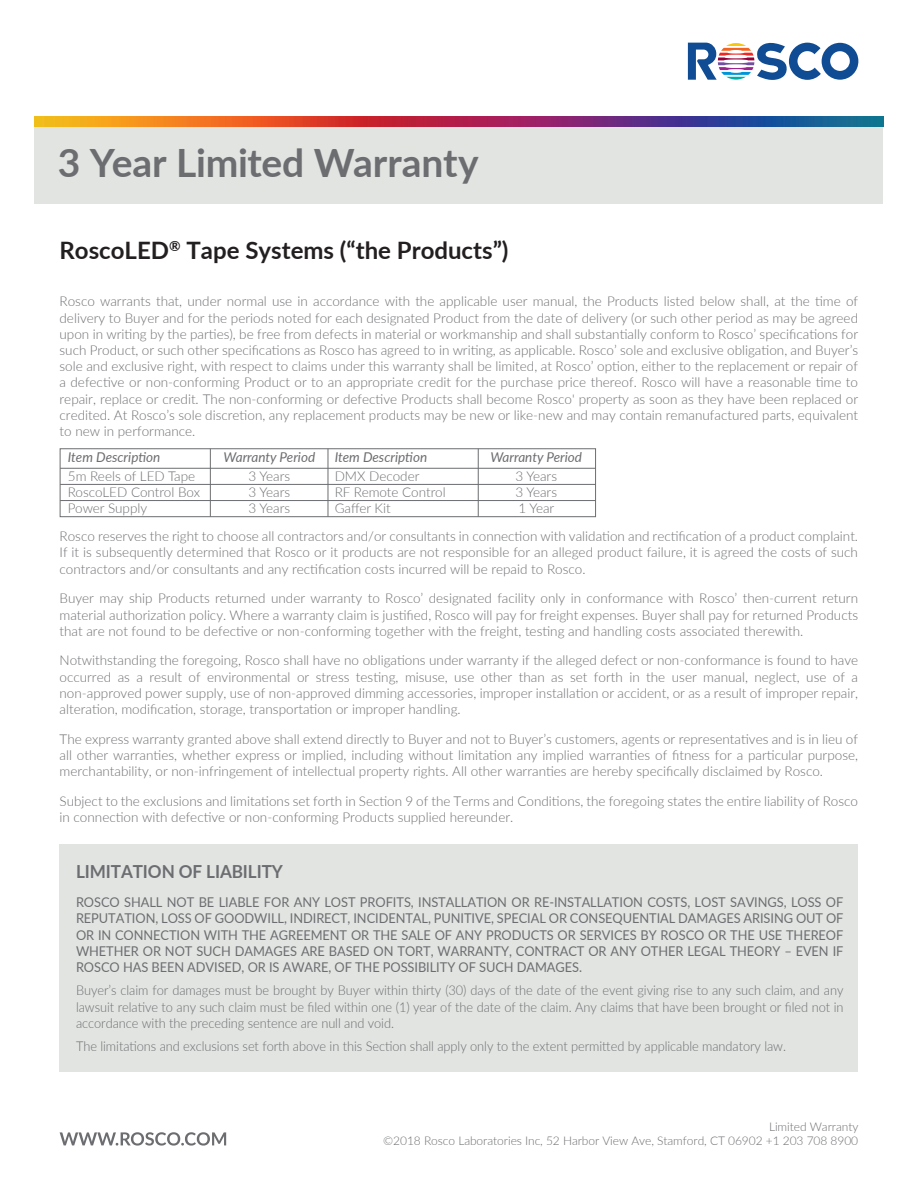
<style>
.page{position:relative;width:918px;height:1188px;background:#fff}
.page>*{position:absolute;margin:0;border:0;box-sizing:border-box;transform-origin:0 0}
.t1{font:700 39px "Lato";letter-spacing:-.005em;color:#6c6d70}
.t2{font:700 24px "Lato";color:#231f20}
.t3{font:700 18px "Lato";letter-spacing:-.005em;color:#6c6d70;scale:.95 1}
.t4{font:300 13.5px/16.2px "Lato";color:#6c6d70;text-align:justify}
.t5{font:13.5px/16.2px "Lato";letter-spacing:-.005em;color:#6c6d70;text-align:justify;scale:.95 1}
.t6{font:300 13.5px/16.2px "Lato";color:#6c6d70;text-align:justify;scale:.95 1}
.t7{font:italic 13.5px "Lato";color:#6c6d70}
.t8{font:300 12px/14.4px "Lato";letter-spacing:-.005em;color:#6c6d70;text-align:right}
</style>
<div class="page">
<div style="left:35px;top:126px;width:848px;height:78px;background:#e2e4e2"></div>
<svg style="left:60px;top:1132px;width:166px;height:14px"></svg>
<svg style="left:688px;top:43px;width:170px;height:37px"></svg>
<img style="left:35px;top:117px;width:848px;height:9px">
<div style="left:60px;top:845px;width:798px;height:227px;background:#e2e4e2"></div>
<div style="left:60px;top:448px;width:536px;height:69px;border:1px solid #6c6d70"></div>
<hr style="left:60px;top:500px;width:536px;height:1px;background:#6c6d70">
<hr style="left:60px;top:484px;width:536px;height:1px;background:#6c6d70">
<hr style="left:60px;top:468px;width:536px;height:1px;background:#6c6d70">
<hr style="left:210px;top:449px;width:1px;height:68px;background:#6c6d70">
<hr style="left:478px;top:449px;width:1px;height:68px;background:#6c6d70">
<hr style="left:328px;top:449px;width:1px;height:68px;background:#6c6d70">
<h1 class="t1" style="left:58px;top:135px;width:423px">3 Year Limited Warranty</h1>
<h2 class="t2" style="left:60px;top:233px;width:450px">RoscoLED<sup>®</sup> Tape Systems (“the Products”)</h2>
<p class="t4" style="left:60px;top:293px;width:800px">Rosco warrants that, under normal use in accordance with the applicable user manual, the Products listed below shall, at the time of delivery to Buyer and for the periods noted for each designated Product from the date of delivery (or such other period as may be agreed upon in writing by the parties), be free from defects in material or workmanship and shall substantially conform to Rosco’ specifications for such Product, or such other specifications as Rosco has agreed to in writing, as applicable. Rosco’ sole and exclusive obligation, and Buyer’s sole and exclusive right, with respect to claims under this warranty shall be limited, at Rosco’ option, either to the replacement or repair of a defective or non-conforming Product or to an appropriate credit for the purchase price thereof. Rosco will have a reasonable time to repair, replace or credit. The non-conforming or defective Products shall become Rosco' property as soon as they have been replaced or credited. At Rosco’s sole discretion, any replacement products may be new or like-new and may contain remanufactured parts, equivalent to new in performance.</p>
<p class="t7" style="left:68px;top:447px;width:94px">Item Description</p>
<p class="t4" style="left:68px;top:468px;width:134px;text-align:left">5m Reels of LED Tape<br>RoscoLED Control Box<br>Power Supply</p>
<p class="t7" style="left:224px;top:447px;width:93px">Warranty Period</p>
<p class="t4" style="left:249px;top:468px;width:43px">3 Years 3 Years 3 Years</p>
<p class="t7" style="left:335px;top:447px;width:94px">Item Description</p>
<p class="t4" style="left:335px;top:468px;width:112px;text-align:left">DMX Decoder<br>RF Remote Control<br>Gaffer Kit</p>
<p class="t7" style="left:490px;top:447px;width:93px">Warranty Period</p>
<p class="t4" style="left:515px;top:468px;width:43px">3 Years 3 Years 1 Year</p>
<p class="t4" style="left:60px;top:528px;width:800px">Rosco reserves the right to choose all contractors and/or consultants in connection with validation and rectification of a product complaint.<br>If it is subsequently determined that Rosco or it products are not responsible for an alleged product failure, it is agreed the costs of such contractors and/or consultants and any rectification costs incurred will be repaid to Rosco.</p>
<p class="t4" style="left:60px;top:590px;width:800px">Buyer may ship Products returned under warranty to Rosco’ designated facility only in conformance with Rosco’ then-current return material authorization policy. Where a warranty claim is justified, Rosco will pay for freight expenses. Buyer shall pay for returned Products that are not found to be defective or non-conforming together with the freight, testing and handling costs associated therewith.</p>
<p class="t4" style="left:60px;top:652px;width:800px">Notwithstanding the foregoing, Rosco shall have no obligations under warranty if the alleged defect or non-conformance is found to have occurred as a result of environmental or stress testing, misuse, use other than as set forth in the user manual, neglect, use of a non-approved power supply, use of non-approved dimming accessories, improper installation or accident, or as a result of improper repair, alteration, modification, storage, transportation or improper handling.</p>
<p class="t4" style="left:60px;top:730px;width:800px">The express warranty granted above shall extend directly to Buyer and not to Buyer’s customers, agents or representatives and is in lieu of all other warranties, whether express or implied, including without limitation any implied warranties of fitness for a particular purpose, merchantability, or non-infringement of intellectual property rights. All other warranties are hereby specifically disclaimed by Rosco.</p>
<p class="t4" style="left:60px;top:792px;width:800px">Subject to the exclusions and limitations set forth in Section 9 of the Terms and Conditions, the foregoing states the entire liability of Rosco in connection with defective or non-conforming Products supplied hereunder.</p>
<h3 class="t3" style="left:76px;top:859px;width:219px">LIMITATION OF LIABILITY</h3>
<p class="t5" style="left:76px;top:894px;width:809px">ROSCO SHALL NOT BE LIABLE FOR ANY LOST PROFITS, INSTALLATION OR RE-INSTALLATION COSTS, LOST SAVINGS, LOSS OF REPUTATION, LOSS OF GOODWILL, INDIRECT, INCIDENTAL, PUNITIVE, SPECIAL OR CONSEQUENTIAL DAMAGES ARISING OUT OF OR IN CONNECTION WITH THE AGREEMENT OR THE SALE OF ANY PRODUCTS OR SERVICES BY ROSCO OR THE USE THEREOF WHETHER OR NOT SUCH DAMAGES ARE BASED ON TORT, WARRANTY, CONTRACT OR ANY OTHER LEGAL THEORY – EVEN IF ROSCO HAS BEEN ADVISED, OR IS AWARE, OF THE POSSIBILITY OF SUCH DAMAGES.</p>
<p class="t6" style="left:76px;top:982px;width:809px">Buyer’s claim for damages must be brought by Buyer within thirty (30) days of the date of the event giving rise to any such claim, and any lawsuit relative to any such claim must be filed within one (1) year of the date of the claim. Any claims that have been brought or filed not in accordance with the preceding sentence are null and void.</p>
<p class="t6" style="left:76px;top:1038px;width:749px">The limitations and exclusions set forth above in this Section shall apply only to the extent permitted by applicable mandatory law.</p>
<p class="t8" style="left:383px;top:1119px;width:477px">Limited Warranty<br>©2018 Rosco Laboratories Inc, 52 Harbor View Ave, Stamford, CT 06902 +1 203 708 8900</p>
</div>
